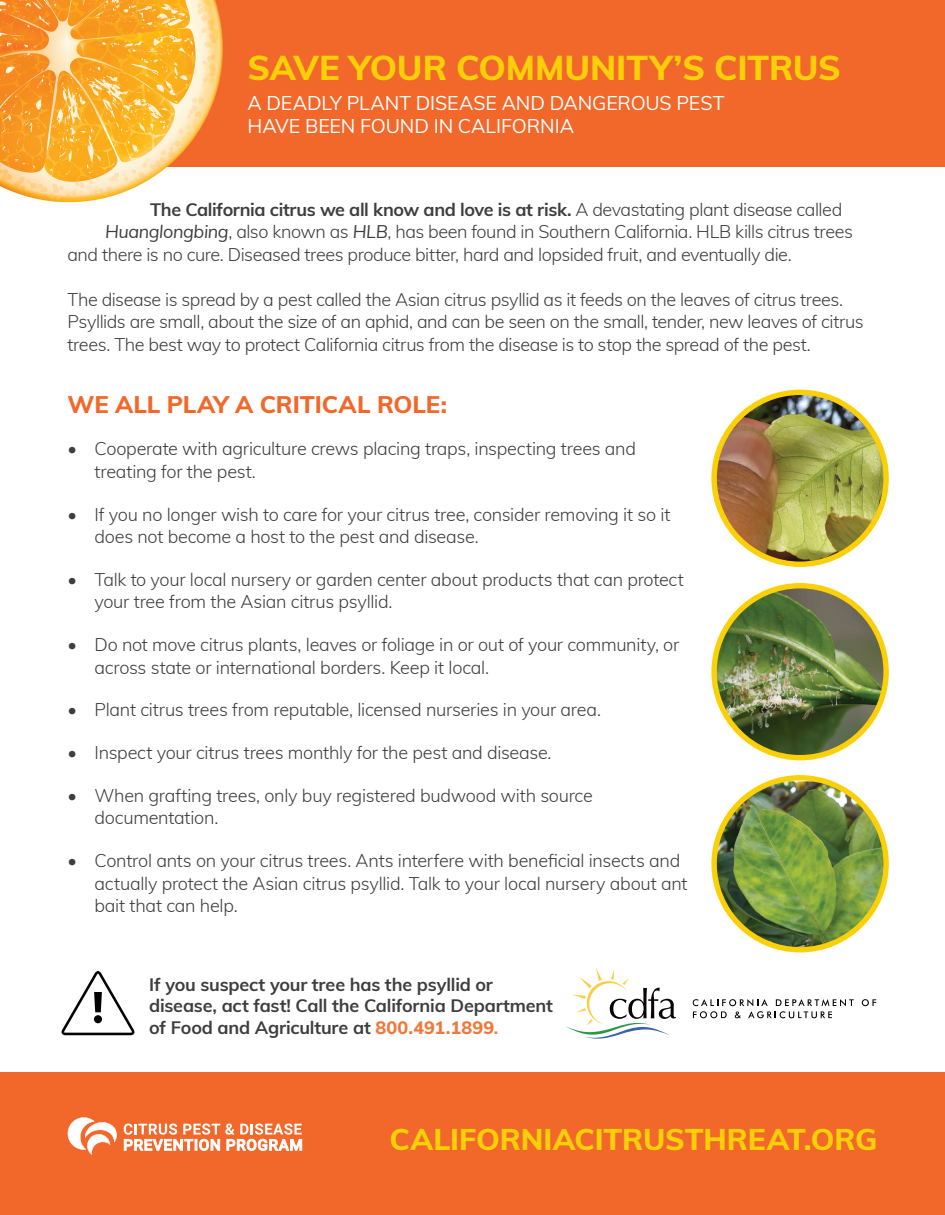
<style>
.page{position:relative;width:945px;height:1215px;background:#fff}
.page>*{position:absolute;margin:0;border:0;box-sizing:border-box;transform-origin:0 0}
.t1{font:800 34.5px "Muli";letter-spacing:-.005em;color:#fcd008}
.t2{font:800 30px "Muli";letter-spacing:-.005em;color:#fcd008}
.t3{font:800 24px "Muli";letter-spacing:-.005em;color:#f2682a}
.t4{font:19.5px/23.4px "Muli";letter-spacing:-.005em;color:#fff}
.t5{font:300 18px/22.5px "Muli";letter-spacing:-.015em;color:#3e3e3f}
.t6{font:700 18px/21.6px "Muli";letter-spacing:-.01em;color:#3e3e3f}
.s1{font-weight:300}
.s2{font-weight:400;font-style:italic}
.s3{font-weight:800;color:#f3773b}
.s4{color:#f3773b}
</style>
<div class="page">
<div style="left:0;top:1073px;width:945px;height:142px;background:#f2682a"></div>
<div style="left:0;top:0;width:945px;height:167px;background:#f2682a"></div>
<svg style="left:124px;top:1124px;width:178px;height:27px"></svg>
<svg style="left:67px;top:1117px;width:50px;height:38px"></svg>
<svg style="left:0;top:0;width:223px;height:202px;background:#fab859"></svg>
<img style="left:714px;top:392px;width:172px;height:172px;border-radius:86px">
<div style="left:711px;top:390px;width:178px;height:177px;border:5px solid #fcd008;border-radius:50%"></div>
<img style="left:714px;top:781px;width:172px;height:169px">
<div style="left:711px;top:775px;width:178px;height:177px;border:5px solid #fcd008;border-radius:50%"></div>
<img style="left:714px;top:586px;width:172px;height:172px;border-radius:86px">
<div style="left:711px;top:583px;width:178px;height:177px;border:5px solid #fcd008;border-radius:50%"></div>
<svg style="left:565px;top:968px;width:111px;height:71px"></svg>
<svg style="left:862px;top:999px;width:14px;height:7px"></svg>
<svg style="left:693px;top:999px;width:161px;height:19px"></svg>
<svg style="left:62px;top:971px;width:72px;height:64px"></svg>
<div style="left:94px;top:1015px;width:8px;height:8px;background:#040503;border-radius:50%"></div>
<h1 class="t1" style="left:248px;top:42px;width:595px">SAVE YOUR COMMUNITY’S CITRUS</h1>
<p class="t4" style="left:248px;top:90px;width:479px">A DEADLY PLANT DISEASE AND DANGEROUS PEST<br>HAVE BEEN FOUND IN CALIFORNIA</p>
<p class="t6" style="left:150px;top:198px;width:694px">The California citrus we all know and love is at risk. <span class="s1">A devastating plant disease called</span></p>
<p class="t5" style="left:105px;top:220px;width:750px"><span class="s2">Huanglongbing</span>, also known as <span class="s2">HLB</span>, has been found in Southern California. HLB kills citrus trees</p>
<p class="t5" style="left:68px;top:242px;width:726px">and there is no cure. Diseased trees produce bitter, hard and lopsided fruit, and eventually die.</p>
<p class="t5" style="left:68px;top:287px;width:798px">The disease is spread by a pest called the Asian citrus psyllid as it feeds on the leaves of citrus trees.<br>Psyllids are small, about the size of an aphid, and can be seen on the small, tender, new leaves of citrus trees. The best way to protect California citrus from the disease is to stop the spread of the pest.</p>
<h3 class="t3" style="left:68px;top:386px;width:381px">WE ALL PLAY A CRITICAL ROLE:</h3>
<p class="t5" style="left:94px;top:437px;width:543px;text-indent:-27px">• Cooperate with agriculture crews placing traps, inspecting trees and treating for the pest.</p>
<p class="t5" style="left:94px;top:502px;width:577px;text-indent:-27px">• If you no longer wish to care for your citrus tree, consider removing it so it does not become a host to the pest and disease.</p>
<p class="t5" style="left:94px;top:567px;width:591px;text-indent:-27px">• Talk to your local nursery or garden center about products that can protect your tree from the Asian citrus psyllid.</p>
<p class="t5" style="left:94px;top:633px;width:586px;text-indent:-27px">• Do not move citrus plants, leaves or foliage in or out of your community, or across state or international borders. Keep it local.</p>
<p class="t5" style="left:68px;top:698px;width:535px">• Plant citrus trees from reputable, licensed nurseries in your area.</p>
<p class="t5" style="left:68px;top:741px;width:486px">• Inspect your citrus trees monthly for the pest and disease.</p>
<p class="t5" style="left:94px;top:783px;width:500px;text-indent:-27px">• When grafting trees, only buy registered budwood with source documentation.</p>
<p class="t5" style="left:94px;top:849px;width:595px;text-indent:-27px">• Control ants on your citrus trees. Ants interfere with beneficial insects and actually protect the Asian citrus psyllid. Talk to your local nursery about ant bait that can help.</p>
<p class="t6" style="left:149px;top:972px;width:405px">If you suspect your tree has the psyllid or disease, act fast! Call the California Department of Food and Agriculture at <span class="s3">800.491.1899</span><span class="s4">.</span></p>
<h2 class="t2" style="left:389px;top:1117px;width:490px">CALIFORNIACITRUSTHREAT.ORG</h2>
</div>
